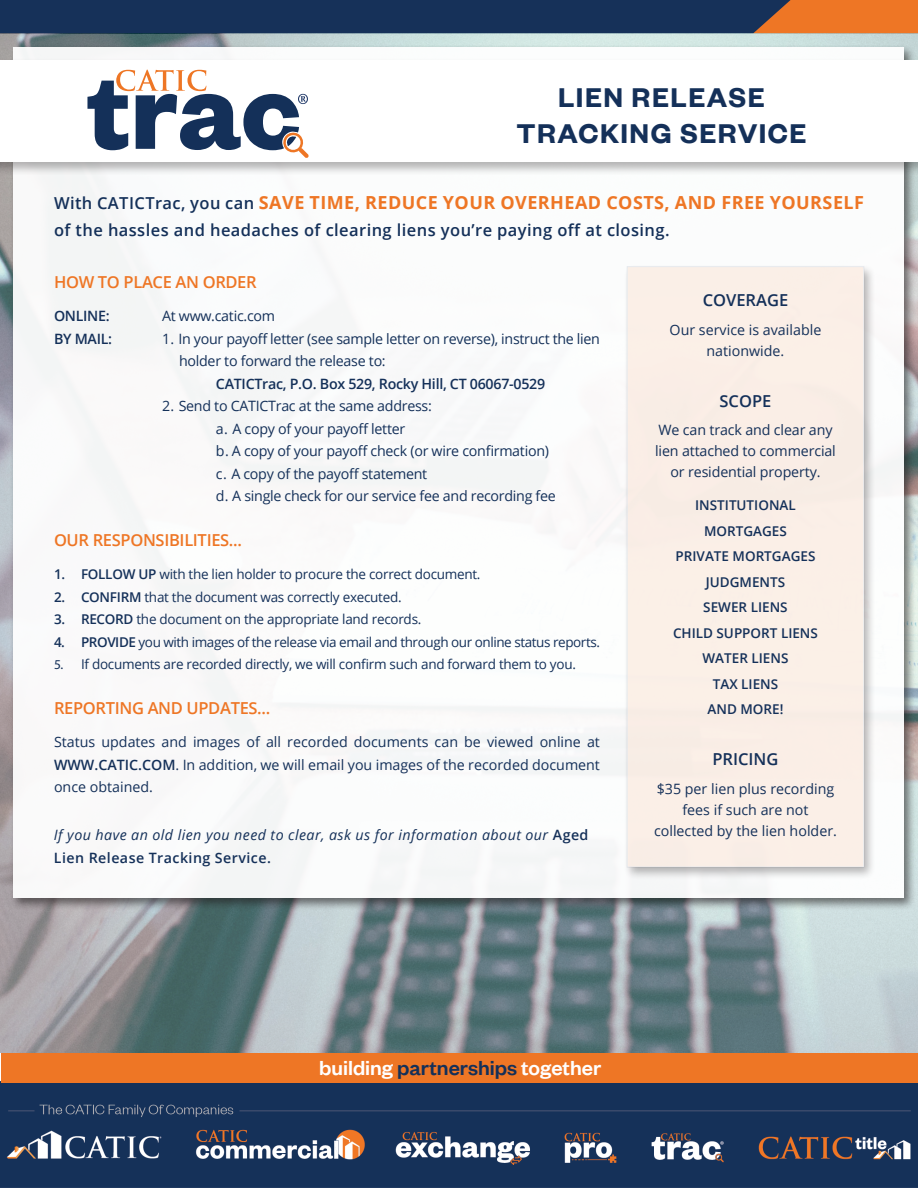
<style>
.page{position:relative;width:918px;height:1188px;background:#fff}
.page>*{position:absolute;margin:0;border:0;box-sizing:border-box;transform-origin:0 0}
.t1{font:600 30px/36px "Founders Grotesk";letter-spacing:.05em;color:#143059;text-align:center}
.t2{font:500 22.5px "Founders Grotesk";color:#fff}
.t3{font:700 18px "Open Sans";letter-spacing:.025em;color:#ee7625}
.t4{font:600 16.5px "Open Sans";letter-spacing:.025em;color:#143059}
.t5{font:600 16.5px "Open Sans";letter-spacing:-.02em;color:#ee7625}
.t6{font:600 16.5px "Open Sans";color:#143059}
.t7{font:14.25px/22.5px "Open Sans";letter-spacing:-.02em;color:#143059}
.t8{font:14.25px/21px "Open Sans";color:#143059;text-align:center}
.t9{font:italic 14.25px/22.5px "Open Sans";letter-spacing:.03em;color:#143059}
.t10{font:600 14.25px "Open Sans";letter-spacing:-.02em;color:#143059}
.t11{font:13.5px "Open Sans";letter-spacing:-.02em;color:#143059}
.t12{font:600 13.5px/25.5px "Open Sans";color:#143059;text-align:center}
.s1{font-weight:600;font-size:16.5px;color:#143059}
.s2{font-weight:600}
.s3{font-family:"Myriad Pro"}
.s4{font-weight:600;font-style:normal}
.s5{color:#143059}
</style>
<div class="page">
<div style="left:0;top:0;width:918px;height:34px;background:#163159"></div>
<svg style="left:753px;top:0;width:165px;height:34px;background:#d4702e"></svg>
<img style="left:0;top:34px;width:918px;height:1019px">
<div style="left:9px;top:44px;width:908px;height:867px;background:#231f20;opacity:.64"></div>
<div style="left:14px;top:47px;width:890px;height:851px;background:#fff"></div>
<div style="left:0;top:58px;width:918px;height:118px;background:#231f20;opacity:.33"></div>
<div style="left:0;top:60px;width:918px;height:102px;background:#fff"></div>
<svg style="left:87px;top:70px;width:222px;height:88px"></svg>
<div style="left:623px;top:264px;width:253px;height:617px;background:#231f20;opacity:.64"></div>
<div style="left:627px;top:266px;width:237px;height:601px;background:#fbefe7"></div>
<img style="left:0;top:1081px;width:918px;height:107px">
<div style="left:1px;top:1053px;width:917px;height:30px;background:#ee7625"></div>
<h1 class="t1" style="left:516px;top:78px;width:292px">LIEN RELEASE<br>TRACKING SERVICE</h1>
<p class="t3" style="left:54px;top:190px;width:812px"><span class="s1">With CATICTrac, you can</span> SAVE TIME, REDUCE YOUR OVERHEAD COSTS, AND FREE YOURSELF</p>
<p class="t4" style="left:54px;top:219px;width:617px">of the hassles and headaches of clearing liens you’re paying off at closing.</p>
<p class="t5" style="left:54px;top:271px;width:204px">HOW TO PLACE AN ORDER</p>
<p class="t10" style="left:54px;top:306px;width:57px">ONLINE:</p>
<p class="t7" style="left:162px;top:305px;width:115px">At www.catic.com</p>
<p class="t10" style="left:54px;top:329px;width:60px">BY MAIL:</p>
<p class="t7" style="left:179px;top:327px;width:422px;text-indent:-17px">1. In your payoff letter (see sample letter on reverse), instruct the lien holder to forward the release to:</p>
<p class="t10" style="left:216px;top:374px;width:331px">CATICTrac, P.O. Box 529, Rocky Hill, CT 06067-0529</p>
<p class="t7" style="left:216px;top:395px;width:341px;text-indent:-54px">2. Send to CATICTrac at the same address:<br>a. A copy of your payoff letter<br>b. A copy of your payoff check (or wire confirmation) c. A copy of the payoff statement<br>d. A single check for our service fee and recording fee</p>
<p class="t5" style="left:54px;top:529px;width:189px">OUR RESPONSIBILITIES...</p>
<p class="t11" style="left:54px;top:565px;width:428px"><span class="s2">1. FOLLOW UP</span> with the lien holder to procure the correct document.</p>
<p class="t11" style="left:54px;top:588px;width:349px"><span class="s2">2. CONFIRM</span> that the document was correctly executed.</p>
<p class="t11" style="left:54px;top:610px;width:369px"><span class="s2">3. RECORD</span> the document on the appropriate land records.</p>
<p class="t11" style="left:54px;top:633px;width:548px"><span class="s2">4. PROVIDE</span> you with images of the release via email and through our online status reports.</p>
<p class="t11" style="left:54px;top:655px;width:524px"><span class="s3">5.</span> If documents are recorded directly, we will confirm such and forward them to you.</p>
<p class="t5" style="left:54px;top:697px;width:218px">REPORTING AND UPDATES...</p>
<p class="t7" style="left:54px;top:731px;width:548px;text-align:justify">Status updates and images of all recorded documents can be viewed online at <span class="s2">WWW.CATIC.COM</span>. In addition, we will email you images of the recorded document once obtained.</p>
<p class="t9" style="left:54px;top:823px;width:536px">If you have an old lien you need to clear, ask us for information about our <span class="s4">Aged<br>Lien Release Tracking Service.</span></p>
<p class="t6" style="left:703px;top:289px;width:87px">COVERAGE</p>
<p class="t8" style="left:670px;top:319px;width:153px">Our service is available nationwide.</p>
<p class="t4" style="left:720px;top:389px;width:53px">SCOPE</p>
<p class="t7" style="left:655px;top:419px;width:182px;line-height:21px;text-align:center">We can track and clear any lien attached to commercial or residential property.</p>
<p class="t12" style="left:673px;top:492px;width:146px">INSTITUTIONAL<br>MORTGAGES<br>PRIVATE MORTGAGES<br>JUDGMENTS<br>SEWER LIENS<br>CHILD SUPPORT LIENS<br>WATER LIENS<br>TAX LIENS<br>AND MORE!</p>
<p class="t6" style="left:712px;top:748px;width:68px">PRICING</p>
<p class="t8" style="left:654px;top:778px;width:184px">$35 per lien plus recording fees if such are not collected by the lien holder.</p>
<h2 class="t2" style="left:319px;top:1054px;width:283px">building <span class="s5">partnerships</span> together</h2>
</div>
